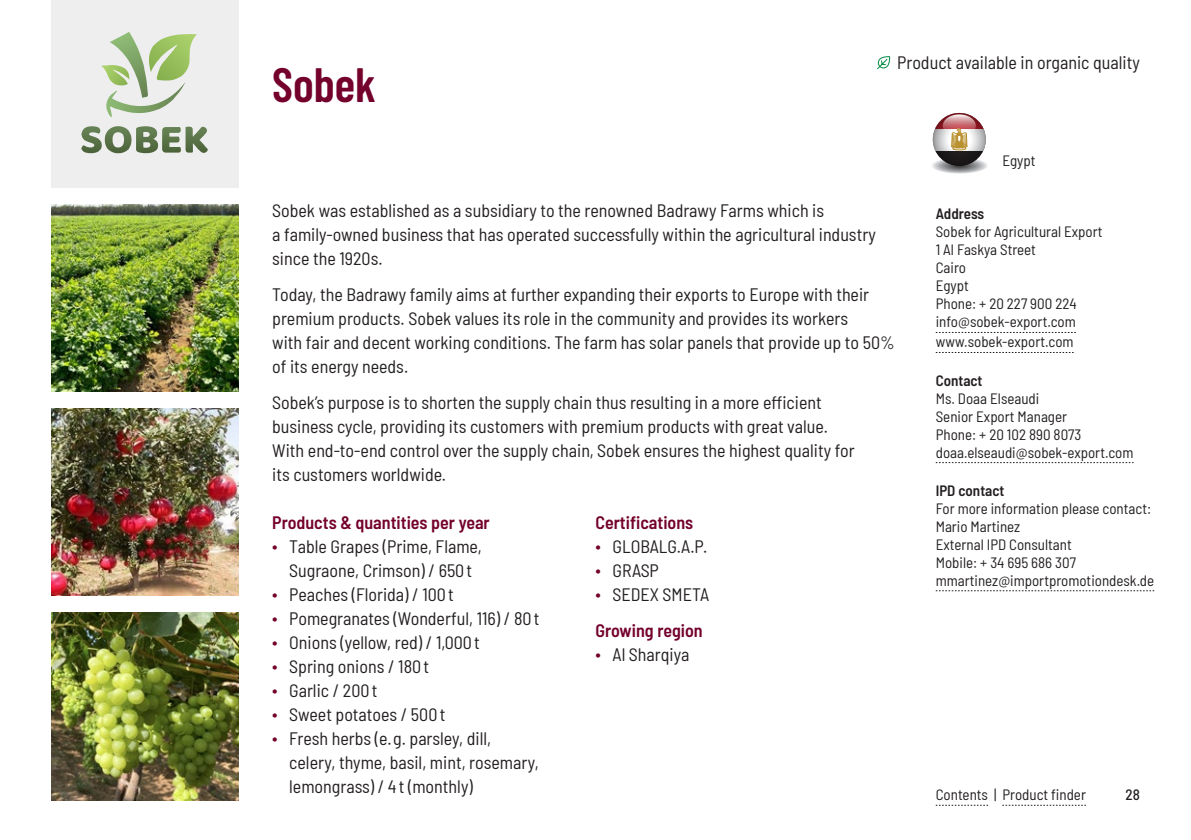
<style>
.page{position:relative;width:1191px;height:840px;background:#fff}
.page>*{position:absolute;margin:0;border:0;box-sizing:border-box;transform-origin:0 0}
.t1{font:600 48px "Barlow Condensed";color:#73012b}
.t2{font:semi-condensed 18px/24px "Barlow";color:#231f20}
.t3{font:600 semi-condensed 18px/24px "Barlow";color:#73012b}
.t4{font:semi-condensed 15px/18px "Barlow";color:#231f20}
.t5{font:600 semi-condensed 15px "Barlow";color:#231f20}
.t6{font:500 semi-condensed 15px "Barlow";color:#231f20}
.s1{color:#73012b}
.s2{font-weight:600;color:#73012b}
.s3{font-weight:400}
.s4{font-weight:400;color:#231f20}
</style>
<div class="page">
<svg style="left:935px;top:804px;width:53px;height:1px"></svg>
<svg style="left:1002px;top:804px;width:84px;height:1px"></svg>
<img style="left:51px;top:408px;width:187px;height:187px">
<img style="left:51px;top:204px;width:187px;height:187px">
<img style="left:51px;top:612px;width:187px;height:187px">
<div style="left:51px;top:0;width:187px;height:187px;background:#eeeeef"></div>
<svg style="left:932px;top:157px;width:55px;height:16px"></svg>
<svg style="left:932px;top:113px;width:53px;height:53px"></svg>
<svg style="left:932px;top:113px;width:53px;height:37px"></svg>
<svg style="left:935px;top:332px;width:140px;height:1px"></svg>
<svg style="left:935px;top:352px;width:138px;height:1px"></svg>
<svg style="left:935px;top:462px;width:198px;height:1px"></svg>
<svg style="left:935px;top:590px;width:219px;height:1px"></svg>
<svg style="left:150px;top:34px;width:45px;height:18px"></svg>
<svg style="left:81px;top:126px;width:13px;height:21px"></svg>
<svg style="left:105px;top:126px;width:19px;height:27px"></svg>
<svg style="left:136px;top:126px;width:72px;height:27px"></svg>
<svg style="left:102px;top:32px;width:27px;height:53px"></svg>
<svg style="left:161px;top:82px;width:24px;height:20px"></svg>
<svg style="left:877px;top:56px;width:14px;height:14px"></svg>
<h1 class="t1" style="left:272px;top:50px;width:105px">Sobek</h1>
<p class="t2" style="left:897px;top:49px;width:244px">Product available in organic quality</p>
<p class="t4" style="left:1002px;top:150px;width:35px">Egypt</p>
<p class="t2" style="left:272px;top:197px;width:605px">Sobek was established as a subsidiary to the renowned Badrawy Farms which is<br>a family-owned business that has operated successfully within the agricultural industry since the 1920s.</p>
<p class="t2" style="left:272px;top:281px;width:624px">Today, the Badrawy family aims at further expanding their exports to Europe with their premium products. Sobek values its role in the community and provides its workers<br>with fair and decent working conditions. The farm has solar panels that provide up to 50% of its energy needs.</p>
<p class="t2" style="left:272px;top:389px;width:584px">Sobek’s purpose is to shorten the supply chain thus resulting in a more efficient business cycle, providing its customers with premium products with great value.<br>With end-to-end control over the supply chain, Sobek ensures the highest quality for its customers worldwide.</p>
<p class="t3" style="left:272px;top:509px;width:219px">Products &amp; quantities per year</p>
<p class="t2" style="left:272px;top:533px;width:211px"><span class="s1">∙</span> Table Grapes (Prime, Flame,</p>
<p class="t2" style="left:289px;top:557px;width:185px">Sugraone, Crimson) / 650t</p>
<p class="t2" style="left:272px;top:581px;width:183px"><span class="s1">∙</span> Peaches (Florida) / 100t</p>
<p class="t2" style="left:272px;top:605px;width:269px"><span class="s1">∙</span> Pomegranates (Wonderful, 116) / 80t</p>
<p class="t2" style="left:272px;top:629px;width:209px"><span class="s1">∙</span> Onions (yellow, red) / 1,000t</p>
<p class="t2" style="left:272px;top:653px;width:158px"><span class="s1">∙</span> Spring onions / 180t</p>
<p class="t2" style="left:272px;top:677px;width:107px"><span class="s1">∙</span> Garlic / 200t</p>
<p class="t2" style="left:272px;top:701px;width:175px"><span class="s1">∙</span> Sweet potatoes / 500t</p>
<p class="t2" style="left:272px;top:725px;width:220px"><span class="s1">∙</span> Fresh herbs (e.g. parsley, dill,</p>
<p class="t2" style="left:289px;top:749px;width:251px">celery, thyme, basil, mint, rosemary,</p>
<p class="t2" style="left:289px;top:773px;width:185px">lemongrass) / 4 t (monthly)</p>
<p class="t2" style="left:595px;top:509px;width:115px"><span class="s2">Certifications<br></span><span class="s1">∙</span> GLOBALG.A.P. <span class="s1">∙</span> GRASP<br><span class="s1">∙</span> SEDEX SMETA</p>
<p class="t3" style="left:595px;top:617px;width:109px">Growing region <span class="s3">∙</span> <span class="s4">Al Sharqiya</span></p>
<p class="t5" style="left:935px;top:203px;width:50px">Address</p>
<p class="t4" style="left:935px;top:222px;width:168px">Sobek for Agricultural Export<br>1 Al Faskya Street<br>Cairo<br>Egypt<br>Phone: + 20 227 900 224 info@sobek-export.com</p>
<p class="t4" style="left:935px;top:332px;width:139px">www.sobek-export.com</p>
<p class="t5" style="left:935px;top:369px;width:48px">Contact</p>
<p class="t4" style="left:935px;top:388px;width:199px">Ms. Doaa Elseaudi<br>Senior Export Manager<br>Phone: + 20 102 890 8073 doaa.elseaudi@sobek-export.com</p>
<p class="t5" style="left:935px;top:479px;width:70px">IPD contact</p>
<p class="t4" style="left:935px;top:498px;width:220px">For more information please contact:<br>Mario Martinez<br>External IPD Consultant<br>Mobile: + 34 695 686 307 mmartinez@importpromotiondesk.de</p>
<p class="t4" style="left:935px;top:784px;width:152px">Contents | Product finder</p>
<p class="t6" style="left:1125px;top:783px;width:16px">28</p>
</div>
